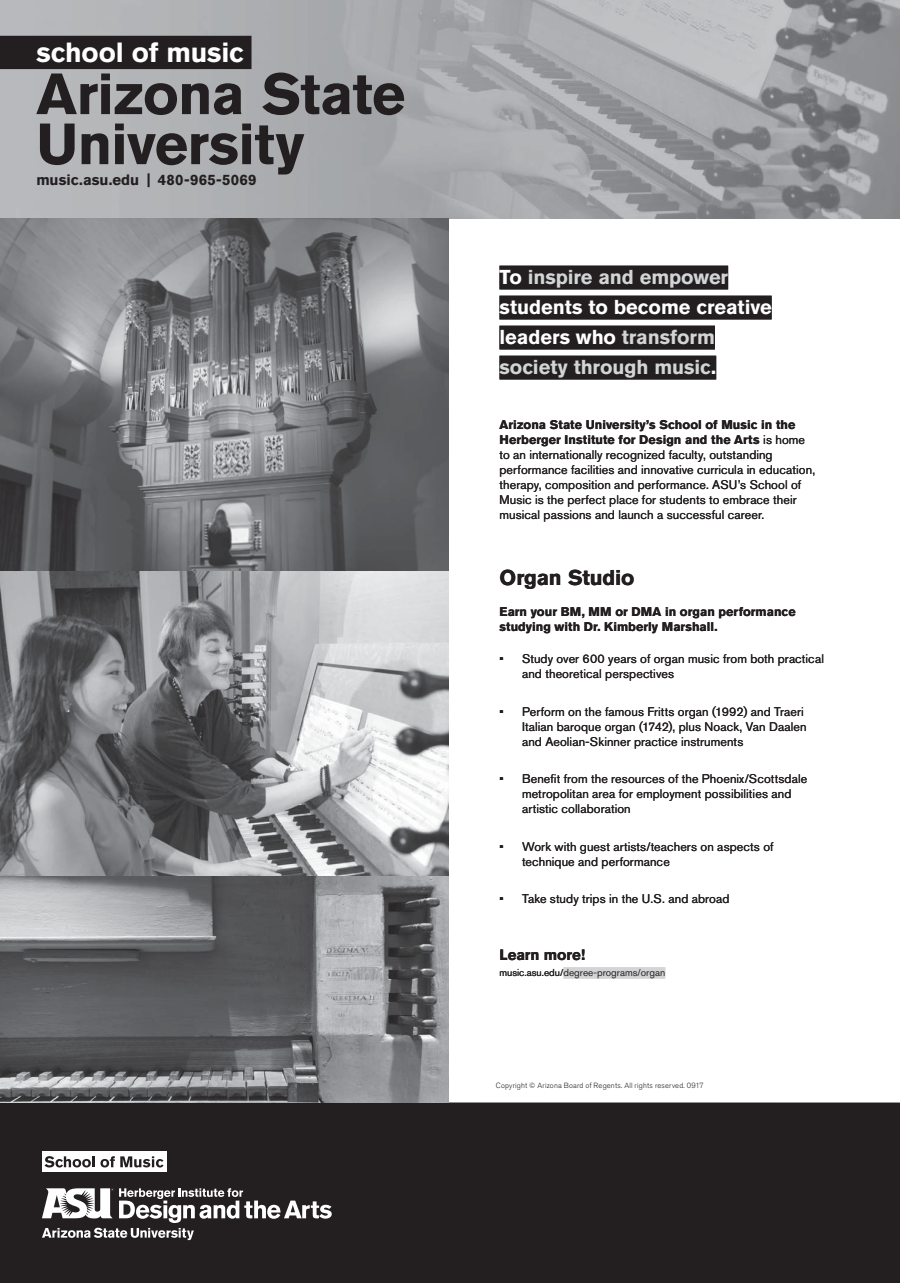
<style>
.page{position:relative;width:900px;height:1283px;background:#fff}
.page>*{position:absolute;margin:0;border:0;box-sizing:border-box;transform-origin:0 0}
.t1{font:700 57.5px/50px "Akzidenz Grotesk Pro";letter-spacing:-.015em;color:#231f20}
.t2{font:700 27.5px "Akzidenz Grotesk Pro";letter-spacing:-.005em;color:#fff}
.t3{font:700 21.25px "Akzidenz Grotesk Pro";letter-spacing:-.005em;color:#231f20}
.t4{font:700 20px/30px "Akzidenz Grotesk Pro";color:#d3d4d6}
.t5{font:700 15px "Akzidenz Grotesk Pro";color:#231f20}
.t6{font:12.5px/15px "Akzidenz Grotesk Pro";letter-spacing:.005em;color:#231f20}
.t7{font:700 12.5px/15px "Akzidenz Grotesk Pro";color:#231f20}
.t8{font:10px "Akzidenz Grotesk Pro";color:#231f20}
.t9{font:300 7.5px "Akzidenz Grotesk Pro";letter-spacing:.025em;color:#231f20}
.s1{color:#fff}
.s2{font-weight:700}
</style>
<div class="page">
<img style="left:0;top:0;width:900px;height:218px">
<img style="left:0;top:218px;width:449px;height:884px">
<div style="left:0;top:1102px;width:900px;height:180px;background:#231f20"></div>
<svg style="left:42px;top:1188px;width:290px;height:52px"></svg>
<div style="left:42px;top:1151px;width:125px;height:21px;background:#fff"></div>
<svg style="left:45px;top:1156px;width:119px;height:11px"></svg>
<div style="left:0;top:36px;width:252px;height:33px;background:#231f20"></div>
<div style="left:500px;top:266px;width:228px;height:23px;background:#231f20"></div>
<div style="left:500px;top:296px;width:272px;height:23px;background:#231f20"></div>
<div style="left:500px;top:326px;width:215px;height:23px;background:#231f20"></div>
<div style="left:500px;top:356px;width:216px;height:23px;background:#231f20"></div>
<div style="left:563px;top:967px;width:102px;height:11px;background:#d3d4d6"></div>
<h2 class="t2" style="left:36px;top:42px;width:209px">school of music</h2>
<h1 class="t1" style="left:36px;top:74px;width:371px">Arizona State<br>University</h1>
<p class="t5" style="left:36px;top:174px;width:222px">music.asu.edu | 480-965-5069</p>
<h3 class="t4" style="left:500px;top:264px;width:274px"><span class="s1">To</span> inspire and empower <span class="s1">students to become creative leaders who</span> transform society through music<span class="s1">.</span></h3>
<p class="t6" style="left:500px;top:418px;width:317px"><span class="s2">Arizona State University’s School of Music in the Herberger Institute for Design and the Arts</span> is home to an internationally recognized faculty, outstanding performance facilities and innovative curricula in education, therapy, composition and performance. ASU’s School of Music is the perfect place for students to embrace their musical passions and launch a successful career.</p>
<h3 class="t3" style="left:500px;top:569px;width:137px">Organ Studio</h3>
<p class="t7" style="left:500px;top:605px;width:298px">Earn your BM, MM or DMA in organ performance studying with Dr. Kimberly Marshall.</p>
<p class="t6" style="left:522px;top:653px;width:304px;text-indent:-22px">• Study over 600 years of organ music from both practical and theoretical perspectives</p>
<p class="t6" style="left:522px;top:705px;width:286px;text-indent:-22px">• Perform on the famous Fritts organ (1992) and Traeri<br>Italian baroque organ (1742), plus Noack, Van Daalen and Aeolian-Skinner practice instruments</p>
<p class="t6" style="left:522px;top:773px;width:287px;text-indent:-22px">• Benefit from the resources of the Phoenix/Scottsdale metropolitan area for employment possibilities and artistic collaboration</p>
<p class="t6" style="left:522px;top:840px;width:253px;text-indent:-22px">• Work with guest artists/teachers on aspects of technique and performance</p>
<p class="t6" style="left:500px;top:893px;width:231px">• Take study trips in the U.S. and abroad</p>
<p class="t5" style="left:500px;top:949px;width:87px">Learn more!</p>
<p class="t8" style="left:500px;top:969px;width:167px">music.asu.edu/degree-programs/organ</p>
<p class="t9" style="left:496px;top:1083px;width:209px">Copyright © Arizona Board of Regents. All rights reserved. 0917</p>
</div>
